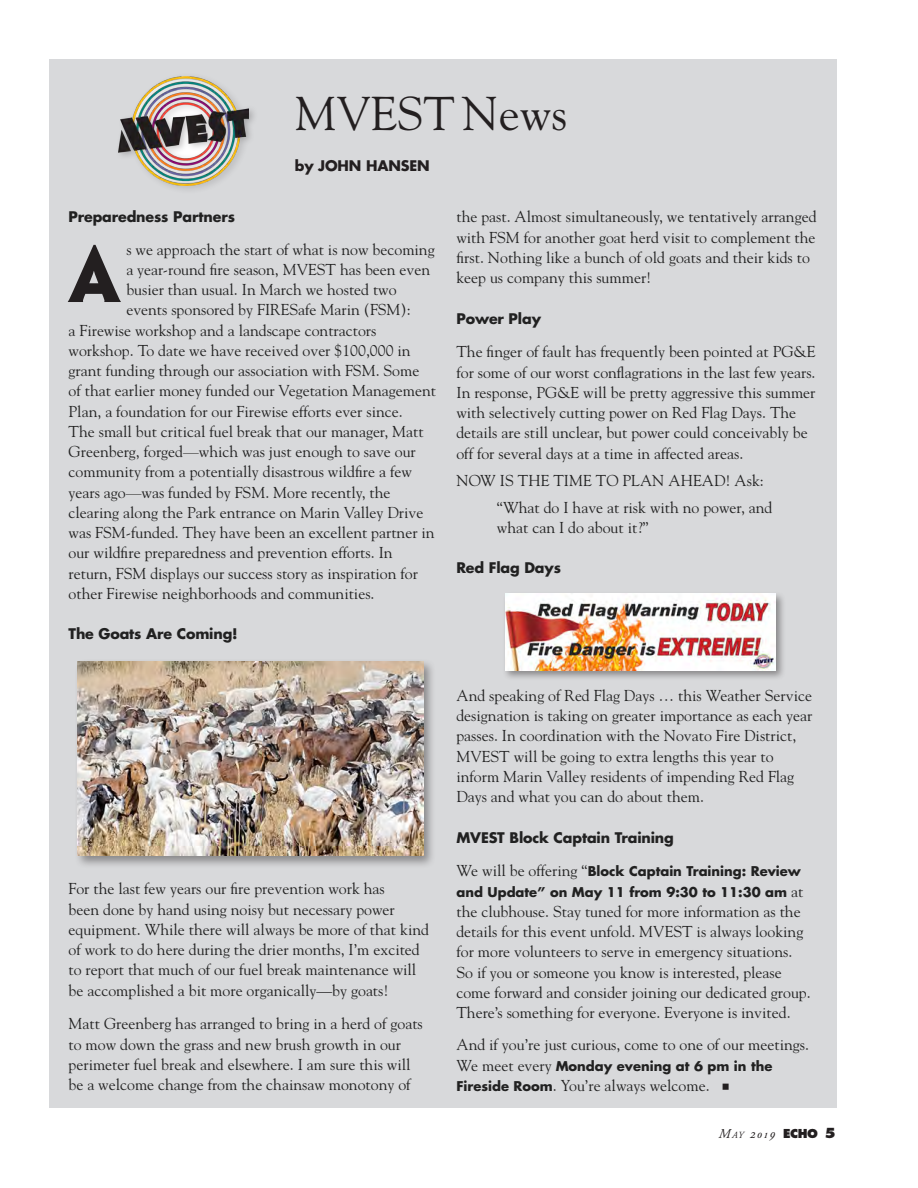
<style>
.page{position:relative;width:918px;height:1188px;background:#fff}
.page>*{position:absolute;margin:0;border:0;box-sizing:border-box;transform-origin:0 0}
.t1{font:700 72px "Penumbra Flare Std";color:#231f20}
.t2{font:47.25px "Goudy Std";color:#231f20}
.t3{font:15.75px/20.2px "Goudy Std";color:#212121}
.t4{font:700 14.25px "Futura Std";letter-spacing:-.01em;color:#212121}
.t5{font:700 14.25px "Futura Std";letter-spacing:-.01em;color:#231f20}
.t6{font:italic 13.5px "Adobe Garamond Pro";color:#231f20}
.t7{font:700 13.2px/20.2px "Futura Std";color:#212121}
.s1{color:#545454}
.s2{font-family:"Goudy Std";font-weight:400;font-size:15.75px}
.s3{font-family:"Futura Std";font-weight:700;font-size:13.2px}
.s4{font-family:"Minion Pro";font-size:21px;color:#231f20}
.s5{font-style:inherit}
.s6{font-size:9.45px}
.s7{font-family:"Futura Std";font-weight:800;font-style:normal;font-size:12px}
.s8{font-family:"Futura Std";font-weight:800;font-style:normal}
</style>
<div class="page">
<div style="left:50px;top:59px;width:787px;height:1049px;background:#d8d9db"></div>
<div style="left:502px;top:591px;width:284px;height:89px;background:#231f20;opacity:.44"></div>
<img style="left:505px;top:594px;width:270px;height:76px">
<div style="left:116px;top:73px;width:142px;height:122px;background:#231f20;opacity:.26"></div>
<img style="left:119px;top:76px;width:130px;height:109px">
<div style="left:74px;top:658px;width:362px;height:211px;background:#231f20;opacity:.44"></div>
<img style="left:78px;top:662px;width:345px;height:194px">
<h2 class="t2" style="left:295px;top:84px;width:274px">MVEST News</h2>
<p class="t5" style="left:295px;top:156px;width:136px">by JOHN HANSEN</p>
<p class="t4" style="left:69px;top:208px;width:168px">Preparedness Partners</p>
<h1 class="t1" style="left:69px;top:229px;width:54px">A</h1>
<p class="t3" style="left:126px;top:239px;width:310px">s we approach the start of what is now becoming</p>
<p class="t3" style="left:126px;top:259px;width:305px">a year-round fire season, MVEST has been even</p>
<p class="t3" style="left:126px;top:279px;width:272px">busier than usual. In March we hosted two</p>
<p class="t3" style="left:126px;top:300px;width:286px">events sponsored by FIRESafe Marin (FSM):</p>
<p class="t3" style="left:69px;top:320px;width:309px">a Firewise workshop and a landscape contractors</p>
<p class="t3" style="left:69px;top:340px;width:344px">workshop. To date we have received over $100,000 in</p>
<p class="t3" style="left:69px;top:360px;width:352px">grant funding through our association with FSM. Some</p>
<p class="t3" style="left:69px;top:381px;width:369px">of that earlier money funded our Vegetation Management</p>
<p class="t3" style="left:69px;top:401px;width:336px">Plan, a foundation for our Firewise efforts ever since.</p>
<p class="t3" style="left:69px;top:421px;width:357px">The small but critical fuel break that our manager, Matt</p>
<p class="t3" style="left:69px;top:441px;width:349px">Greenberg, forged<span class="s1">—</span>which was just enough to save our</p>
<p class="t3" style="left:69px;top:462px;width:345px">community from a potentially disastrous wildfire a few</p>
<p class="t3" style="left:69px;top:482px;width:324px">years ago<span class="s1">—</span>was funded by FSM. More recently, the</p>
<p class="t3" style="left:69px;top:502px;width:356px">clearing along the Park entrance on Marin Valley Drive</p>
<p class="t3" style="left:69px;top:522px;width:368px">was FSM-funded. They have been an excellent partner in</p>
<p class="t3" style="left:69px;top:543px;width:326px">our wildfire preparedness and prevention efforts. In</p>
<p class="t3" style="left:69px;top:563px;width:351px">return, FSM displays our success story as inspiration for</p>
<p class="t3" style="left:69px;top:583px;width:307px">other Firewise neighborhoods and communities.</p>
<p class="t4" style="left:69px;top:625px;width:171px">The Goats Are Coming!</p>
<p class="t3" style="left:69px;top:879px;width:362px">For the last few years our fire prevention work has<br>been done by hand using noisy but necessary power equipment. While there will always be more of that kind of work to do here during the drier months, I’m excited to report that much of our fuel break maintenance will be accomplished a bit more organically—by goats!</p>
<p class="t3" style="left:69px;top:1014px;width:356px">Matt Greenberg has arranged to bring in a herd of goats to mow down the grass and new brush growth in our perimeter fuel break and elsewhere. I am sure this will be a welcome change from the chainsaw monotony of</p>
<p class="t3" style="left:456px;top:207px;width:362px">the past. Almost simultaneously, we tentatively arranged with FSM for another goat herd visit to complement the first. Nothing like a bunch of old goats and their kids to keep us company this summer!</p>
<p class="t4" style="left:456px;top:309px;width:86px">Power Play</p>
<p class="t3" style="left:456px;top:342px;width:361px">The finger of fault has frequently been pointed at PG&amp;E for some of our worst conflagrations in the last few years.<br>In response, PG&amp;E will be pretty aggressive this summer with selectively cutting power on Red Flag Days. The details are still unclear, but power could conceivably be off for several days at a time in affected areas.</p>
<p class="t3" style="left:497px;top:466px;width:277px;line-height:27px;text-indent:-40px">NOW IS THE TIME TO PLAN AHEAD! Ask: “What do I have at risk with no power, and</p>
<p class="t3" style="left:497px;top:517px;width:153px">what can I do about it?”</p>
<p class="t4" style="left:456px;top:559px;width:106px">Red Flag Days</p>
<p class="t3" style="left:456px;top:685px;width:357px">And speaking of Red Flag Days … this Weather Service designation is taking on greater importance as each year passes. In coordination with the Novato Fire District, MVEST will be going to extra lengths this year to inform Marin Valley residents of impending Red Flag Days and what you can do about them.</p>
<p class="t4" style="left:456px;top:828px;width:219px">MVEST Block Captain Training</p>
<p class="t7" style="left:456px;top:861px;width:348px"><span class="s2">We will be offering “</span>Block Captain Training: Review and Update” on May 11 from 9:30 to 11:30 am <span class="s2">at</span></p>
<p class="t3" style="left:456px;top:901px;width:356px">the clubhouse. Stay tuned for more information as the details for this event unfold. MVEST is always looking for more volunteers to serve in emergency situations.<br>So if you or someone you know is interested, please come forward and consider joining our dedicated group.<br>There’s something for everyone. Everyone is invited.</p>
<p class="t3" style="left:456px;top:1035px;width:354px">And if you’re just curious, come to one of our meetings.</p>
<p class="t7" style="left:456px;top:1055px;width:318px"><span class="s2">We meet every</span> Monday evening at 6 pm in the</p>
<p class="t3" style="left:456px;top:1075px;width:275px"><span class="s3">Fireside Room</span>. You’re always welcome. <span class="s4">■</span></p>
<p class="t6" style="left:719px;top:1126px;width:118px"><span class="s5">M</span><span class="s6">ay</span> 2019 <span class="s7">ECHO</span> <span class="s8">5</span></p>
</div>
